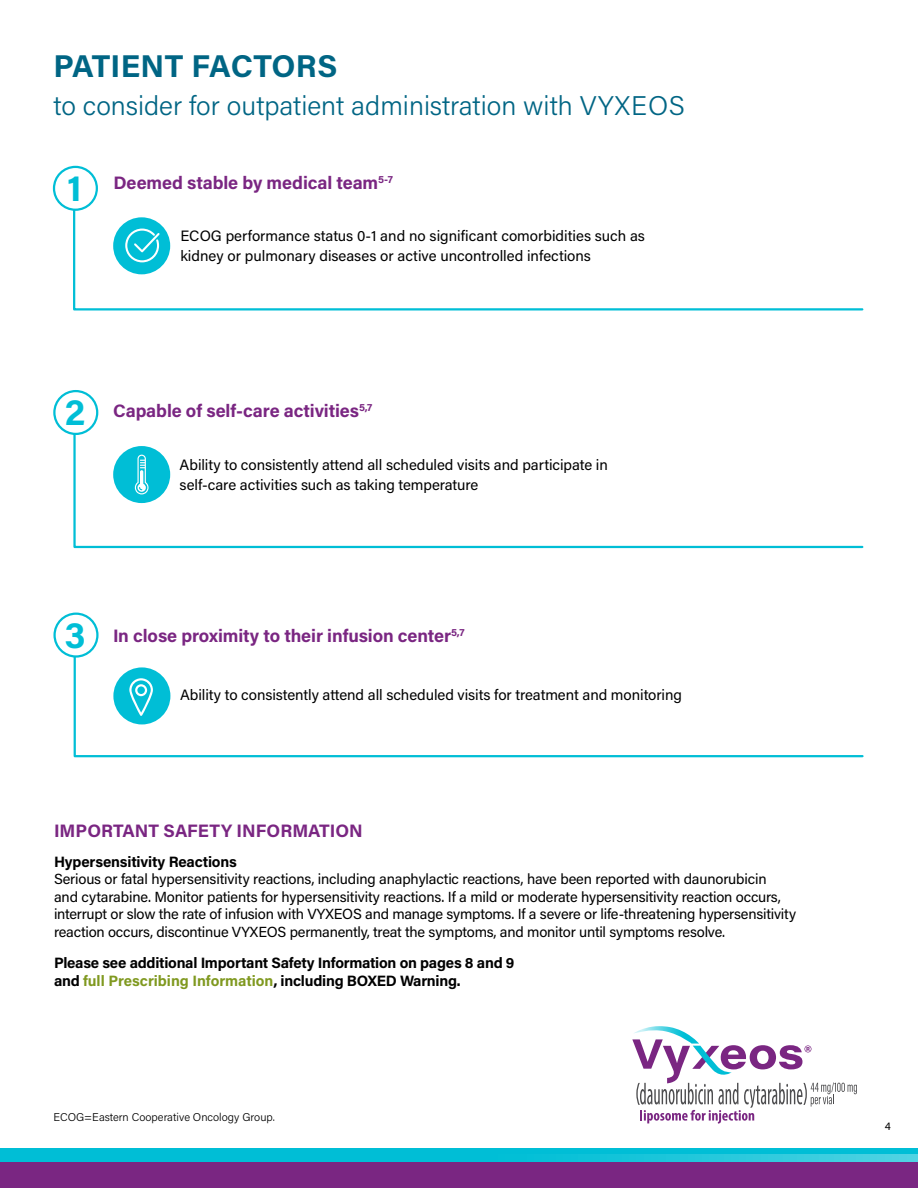
<style>
.page{position:relative;width:918px;height:1188px;background:#fff}
.page>*{position:absolute;margin:0;border:0;box-sizing:border-box;transform-origin:0 0}
.t1{font:700 37.05px "Acumin Pro";color:#00bed6}
.t2{font:700 31.5px "Acumin Pro";letter-spacing:.01em;color:#006584}
.t3{font:300 27px "Acumin Pro";color:#006584}
.t4{font:700 18px "Acumin Pro";letter-spacing:-.005em;color:#7a2682}
.t5{font:15px/19.5px "Acumin Pro";letter-spacing:-.005em;color:#000}
.t6{font:700 15px/18px "Acumin Pro";letter-spacing:-.015em;color:#000}
.t7{font:14.7px/17.5px "Acumin Pro";letter-spacing:-.015em;color:#000}
.t8{font:300 11.25px "Acumin Pro";color:#000}
.t9{font:11.25px "Acumin Pro";color:#000}
.s1{color:#809920}
</style>
<div class="page">
<svg style="left:73px;top:413px;width:791px;height:136px"></svg>
<svg style="left:73px;top:643px;width:791px;height:115px"></svg>
<div style="left:54px;top:391px;width:43px;height:43px;background:#fff;border-radius:50%"></div>
<div style="left:53px;top:390px;width:45px;height:45px;border:2px solid #00bed6;border-radius:50%"></div>
<div style="left:55px;top:614px;width:42px;height:43px;background:#fff;border-radius:50%"></div>
<div style="left:53px;top:613px;width:46px;height:45px;border:2px solid #00bed6;border-radius:50%"></div>
<svg style="left:73px;top:193px;width:791px;height:118px"></svg>
<div style="left:54px;top:167px;width:43px;height:43px;background:#fff;border-radius:50%"></div>
<div style="left:53px;top:166px;width:45px;height:45px;border:2px solid #00bed6;border-radius:50%"></div>
<div style="left:0;top:1148px;width:918px;height:30px;background:#00bed6"></div>
<svg style="left:0;top:1155px;width:918px;height:8px"></svg>
<div style="left:0;top:1163px;width:918px;height:25px;background:#7a2682"></div>
<svg style="left:632px;top:1026px;width:225px;height:98px"></svg>
<h2 class="t2" style="left:53px;top:44px;width:286px">PATIENT FACTORS</h2>
<h3 class="t3" style="left:53px;top:87px;width:633px">to consider for outpatient administration with VYXEOS</h3>
<h1 class="t1" style="left:67px;top:162px;width:16px">1</h1>
<p class="t4" style="left:114px;top:170px;width:281px">Deemed stable by medical team<sup>5-7</sup></p>
<p class="t5" style="left:180px;top:226px;width:466px">ECOG performance status 0-1 and no significant comorbidities such as kidney or pulmonary diseases or active uncontrolled infections</p>
<h1 class="t1" style="left:65px;top:386px;width:22px">2</h1>
<p class="t4" style="left:113px;top:398px;width:261px">Capable of self-care activities<sup>5,7</sup></p>
<p class="t5" style="left:180px;top:454px;width:430px">Ability to consistently attend all scheduled visits and participate in self-care activities such as taking temperature</p>
<h1 class="t1" style="left:65px;top:609px;width:22px">3</h1>
<p class="t4" style="left:113px;top:623px;width:353px">In close proximity to their infusion center<sup>5,7</sup></p>
<p class="t5" style="left:180px;top:684px;width:503px">Ability to consistently attend all scheduled visits for treatment and monitoring</p>
<p class="t4" style="left:54px;top:818px;width:310px">IMPORTANT SAFETY INFORMATION</p>
<p class="t6" style="left:54px;top:852px;width:184px">Hypersensitivity Reactions</p>
<p class="t7" style="left:54px;top:870px;width:744px">Serious or fatal hypersensitivity reactions, including anaphylactic reactions, have been reported with daunorubicin<br>and cytarabine. Monitor patients for hypersensitivity reactions. If a mild or moderate hypersensitivity reaction occurs, interrupt or slow the rate of infusion with VYXEOS and manage symptoms. If a severe or life-threatening hypersensitivity reaction occurs, discontinue VYXEOS permanently, treat the symptoms, and monitor until symptoms resolve.</p>
<p class="t6" style="left:54px;top:954px;width:462px">Please see additional Important Safety Information on pages 8 and 9 and <span class="s1">full Prescribing Information</span>, including BOXED Warning.</p>
<p class="t8" style="left:53px;top:1110px;width:223px">ECOG=Eastern Cooperative Oncology Group.</p>
<p class="t9" style="left:885px;top:1118px;width:8px">4</p>
</div>
